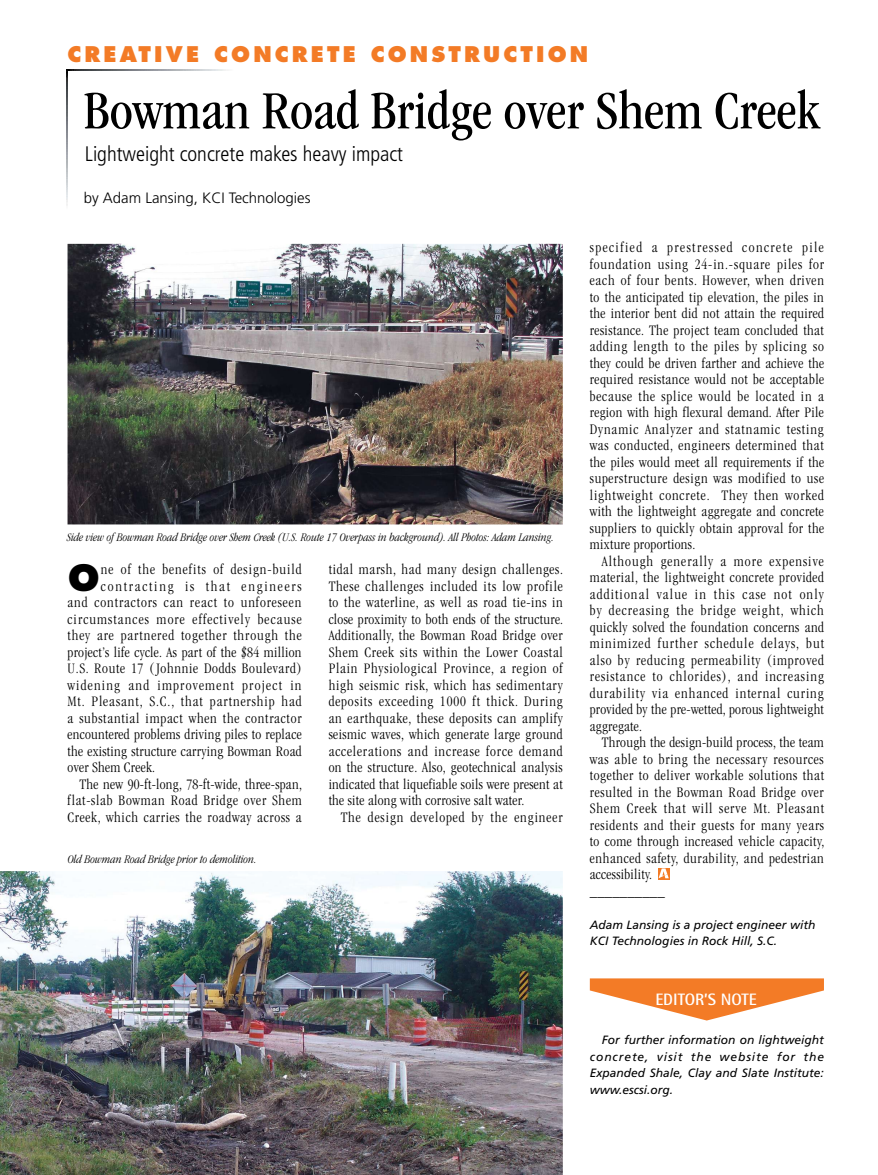
<style>
.page{position:relative;width:878px;height:1175px;background:#fff}
.page>*{position:absolute;margin:0;border:0;box-sizing:border-box;transform-origin:0 0}
.t1{font:condensed 55.5px "ITC Garamond Std";color:#000}
.t2{font:800 39.15px "Gill Sans Std";color:#000}
.t3{font:300 condensed 21px "Frutiger LT Std";color:#000}
.t4{font:800 21px "Futura Std";letter-spacing:.15em;color:#f37b26}
.t5{font:700 16.5px "Rotis Semi Sans Std";color:#fff}
.t6{font:300 condensed 15px "ITC Garamond Std";letter-spacing:.045em;color:#000}
.t7{font:300 condensed 15px "ITC Garamond Std";letter-spacing:.02em;color:#000}
.t8{font:300 condensed 15px "ITC Garamond Std";letter-spacing:.065em;color:#000}
.t9{font:300 condensed 15px "ITC Garamond Std";letter-spacing:.07em;color:#000}
.t10{font:300 condensed 15px "ITC Garamond Std";letter-spacing:.025em;color:#000}
.t11{font:300 condensed 15px "ITC Garamond Std";letter-spacing:.095em;color:#000}
.t12{font:300 condensed 15px "ITC Garamond Std";letter-spacing:.075em;color:#000}
.t13{font:300 condensed 15px "ITC Garamond Std";letter-spacing:.08em;color:#000}
.t14{font:300 15px "Frutiger LT Std";color:#000}
.t15{font:300 condensed 15px "ITC Garamond Std";letter-spacing:.12em;color:#000}
.t16{font:italic 12px/16.5px "Frutiger LT Std";color:#000}
.t17{font:italic 300 condensed 12px "ITC Garamond Std";color:#000}
</style>
<div class="page">
<img style="left:66px;top:69px;width:2px;height:137px">
<img style="left:68px;top:69px;width:158px;height:1px">
<img style="left:67px;top:72px;width:1px;height:134px">
<svg style="left:658px;top:868px;width:11px;height:11px"></svg>
<svg style="left:658px;top:868px;width:10px;height:10px"></svg>
<svg style="left:590px;top:978px;width:234px;height:42px"></svg>
<img style="left:68px;top:244px;width:495px;height:280px">
<img style="left:0;top:871px;width:563px;height:303px">
<p class="t4" style="left:68px;top:45px;width:522px">CREATIVE CONCRETE CONSTRUCTION</p>
<p class="t1" style="left:84px;top:89px;width:737px">Bowman Road Bridge over Shem Creek</p>
<p class="t3" style="left:85px;top:145px;width:320px">Lightweight concrete makes heavy impact</p>
<p class="t14" style="left:84px;top:191px;width:228px">by Adam Lansing, KCI Technologies</p>
<p class="t17" style="left:67px;top:532px;width:488px">Side view of Bowman Road Bridge over Shem Creek (U.S. Route 17 Overpass in background). All Photos: Adam Lansing.</p>
<p class="t2" style="left:68px;top:564px;width:34px">O</p>
<p class="t8" style="left:101px;top:563px;width:202px">ne of the benefits of design-build</p>
<p class="t15" style="left:101px;top:580px;width:202px">contracting is that engineers</p>
<p class="t6" style="left:67px;top:596px;width:235px">and contractors can react to unforeseen</p>
<p class="t9" style="left:67px;top:613px;width:235px">circumstances more effectively because</p>
<p class="t6" style="left:67px;top:629px;width:236px">they are partnered together through the</p>
<p class="t7" style="left:67px;top:646px;width:235px">project’s life cycle. As part of the $84 million</p>
<p class="t6" style="left:67px;top:662px;width:235px">U.S. Route 17 (Johnnie Dodds Boulevard)</p>
<p class="t13" style="left:67px;top:679px;width:235px">widening and improvement project in</p>
<p class="t8" style="left:67px;top:695px;width:236px">Mt. Pleasant, S.C., that partnership had</p>
<p class="t6" style="left:67px;top:712px;width:235px">a substantial impact when the contractor</p>
<p class="t7" style="left:67px;top:728px;width:236px">encountered problems driving piles to replace</p>
<p class="t7" style="left:67px;top:745px;width:235px">the existing structure carrying Bowman Road</p>
<p class="t7" style="left:67px;top:761px;width:89px">over Shem Creek.</p>
<p class="t7" style="left:79px;top:778px;width:224px">The new 90-ft-long, 78-ft-wide, three-span,</p>
<p class="t6" style="left:67px;top:794px;width:236px">flat-slab Bowman Road Bridge over Shem</p>
<p class="t6" style="left:67px;top:811px;width:235px">Creek, which carries the roadway across a</p>
<p class="t17" style="left:68px;top:854px;width:190px">Old Bowman Road Bridge prior to demolition.</p>
<p class="t6" style="left:328px;top:563px;width:236px">tidal marsh, had many design challenges.</p>
<p class="t6" style="left:328px;top:580px;width:236px">These challenges included its low profile</p>
<p class="t6" style="left:328px;top:596px;width:236px">to the waterline, as well as road tie-ins in</p>
<p class="t7" style="left:328px;top:613px;width:236px">close proximity to both ends of the structure.</p>
<p class="t6" style="left:328px;top:629px;width:235px">Additionally, the Bowman Road Bridge over</p>
<p class="t6" style="left:328px;top:646px;width:236px">Shem Creek sits within the Lower Coastal</p>
<p class="t6" style="left:328px;top:662px;width:235px">Plain Physiological Province, a region of</p>
<p class="t6" style="left:328px;top:679px;width:236px">high seismic risk, which has sedimentary</p>
<p class="t6" style="left:328px;top:695px;width:235px">deposits exceeding 1000 ft thick. During</p>
<p class="t6" style="left:328px;top:712px;width:236px">an earthquake, these deposits can amplify</p>
<p class="t6" style="left:328px;top:728px;width:235px">seismic waves, which generate large ground</p>
<p class="t6" style="left:328px;top:745px;width:235px">accelerations and increase force demand</p>
<p class="t6" style="left:328px;top:761px;width:235px">on the structure. Also, geotechnical analysis</p>
<p class="t7" style="left:328px;top:778px;width:235px">indicated that liquefiable soils were present at</p>
<p class="t7" style="left:328px;top:794px;width:197px">the site along with corrosive salt water.</p>
<p class="t8" style="left:340px;top:811px;width:223px">The design developed by the engineer</p>
<p class="t11" style="left:589px;top:241px;width:235px">specified a prestressed concrete pile</p>
<p class="t6" style="left:589px;top:258px;width:236px">foundation using 24-in.-square piles for</p>
<p class="t6" style="left:589px;top:274px;width:236px">each of four bents. However, when driven</p>
<p class="t6" style="left:589px;top:291px;width:235px">to the anticipated tip elevation, the piles in</p>
<p class="t10" style="left:589px;top:307px;width:236px">the interior bent did not attain the required</p>
<p class="t6" style="left:589px;top:324px;width:235px">resistance. The project team concluded that</p>
<p class="t6" style="left:589px;top:340px;width:235px">adding length to the piles by splicing so</p>
<p class="t7" style="left:589px;top:357px;width:236px">they could be driven farther and achieve the</p>
<p class="t6" style="left:589px;top:373px;width:236px">required resistance would not be acceptable</p>
<p class="t6" style="left:589px;top:390px;width:235px">because the splice would be located in a</p>
<p class="t7" style="left:589px;top:406px;width:235px">region with high flexural demand. After Pile</p>
<p class="t6" style="left:589px;top:423px;width:235px">Dynamic Analyzer and statnamic testing</p>
<p class="t6" style="left:589px;top:439px;width:235px">was conducted, engineers determined that</p>
<p class="t10" style="left:589px;top:456px;width:236px">the piles would meet all requirements if the</p>
<p class="t6" style="left:589px;top:472px;width:236px">superstructure design was modified to use</p>
<p class="t6" style="left:589px;top:489px;width:235px">lightweight concrete. They then worked</p>
<p class="t10" style="left:589px;top:505px;width:235px">with the lightweight aggregate and concrete</p>
<p class="t6" style="left:589px;top:522px;width:236px">suppliers to quickly obtain approval for the</p>
<p class="t7" style="left:589px;top:538px;width:107px">mixture proportions.</p>
<p class="t9" style="left:601px;top:555px;width:223px">Although generally a more expensive</p>
<p class="t6" style="left:589px;top:571px;width:236px">material, the lightweight concrete provided</p>
<p class="t12" style="left:589px;top:588px;width:235px">additional value in this case not only</p>
<p class="t9" style="left:589px;top:604px;width:236px">by decreasing the bridge weight, which</p>
<p class="t6" style="left:589px;top:621px;width:236px">quickly solved the foundation concerns and</p>
<p class="t9" style="left:589px;top:637px;width:236px">minimized further schedule delays, but</p>
<p class="t6" style="left:589px;top:654px;width:235px">also by reducing permeability (improved</p>
<p class="t8" style="left:589px;top:670px;width:235px">resistance to chlorides), and increasing</p>
<p class="t8" style="left:589px;top:687px;width:235px">durability via enhanced internal curing</p>
<p class="t7" style="left:589px;top:703px;width:236px">provided by the pre-wetted, porous lightweight</p>
<p class="t7" style="left:589px;top:720px;width:54px">aggregate.</p>
<p class="t7" style="left:601px;top:736px;width:224px">Through the design-build process, the team</p>
<p class="t6" style="left:589px;top:753px;width:235px">was able to bring the necessary resources</p>
<p class="t6" style="left:589px;top:769px;width:236px">together to deliver workable solutions that</p>
<p class="t6" style="left:589px;top:786px;width:235px">resulted in the Bowman Road Bridge over</p>
<p class="t6" style="left:589px;top:802px;width:236px">Shem Creek that will serve Mt. Pleasant</p>
<p class="t6" style="left:589px;top:819px;width:236px">residents and their guests for many years</p>
<p class="t6" style="left:589px;top:835px;width:236px">to come through increased vehicle capacity,</p>
<p class="t6" style="left:589px;top:852px;width:236px">enhanced safety, durability, and pedestrian</p>
<p class="t7" style="left:589px;top:868px;width:64px">accessibility.</p>
<p class="t6" style="left:590px;top:885px;width:76px">__________</p>
<p class="t16" style="left:590px;top:917px;width:227px">Adam Lansing is a project engineer with<br>KCI Technologies in Rock Hill, S.C.</p>
<p class="t5" style="left:655px;top:993px;width:103px">EDITOR’S NOTE</p>
<p class="t16" style="left:590px;top:1033px;width:236px;text-align:justify;text-indent:12px">For further information on lightweight concrete, visit the website for the Expanded Shale, Clay and Slate Institute: www.escsi.org.</p>
</div>
